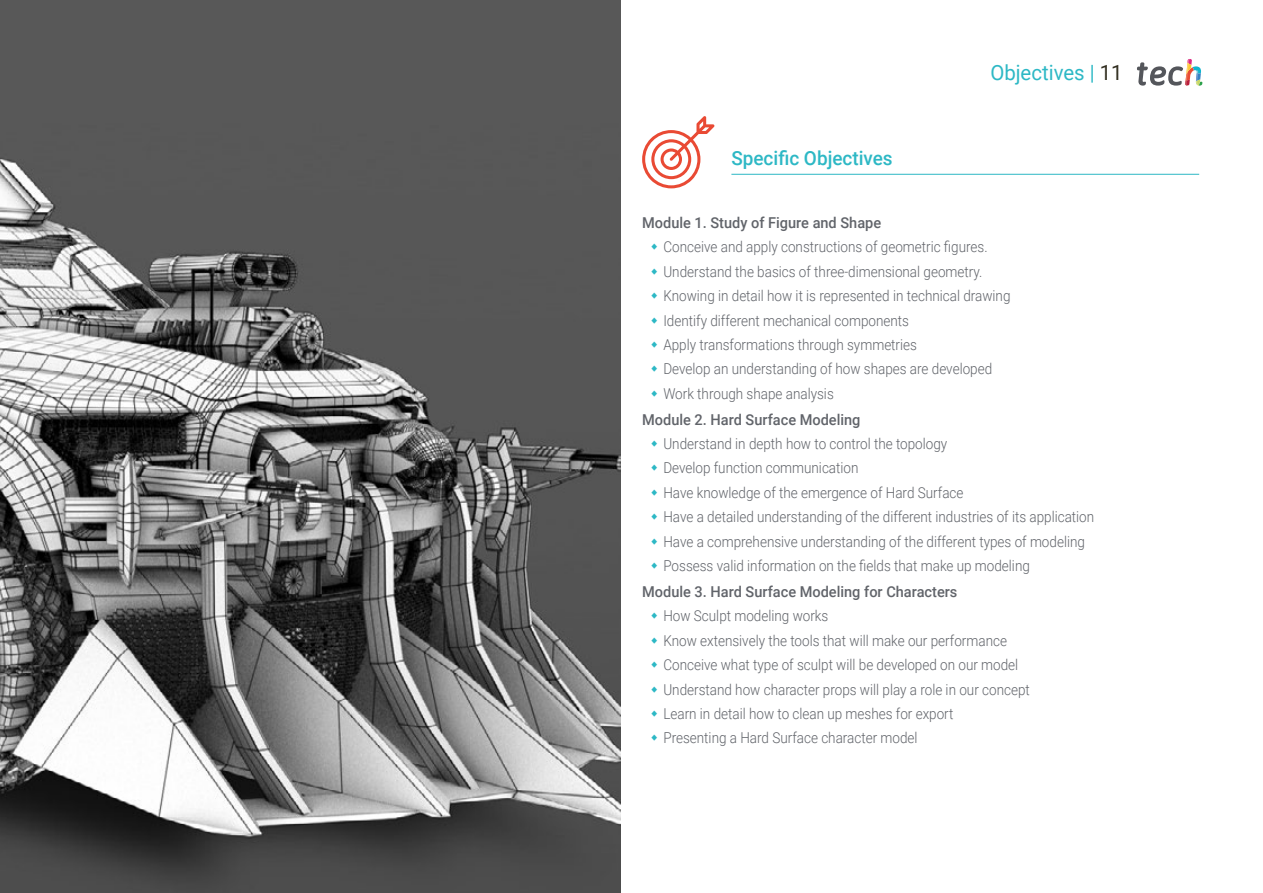
<style>
.page{position:relative;width:1263px;height:893px;background:#fff}
.page>*{position:absolute;margin:0;border:0;box-sizing:border-box;transform-origin:0 0}
.t1{font:21px "Roboto";color:#2db8c5}
.t2{font:500 19.5px "Roboto";color:#2db8c5}
.t3{font:300 15px/24.5px "Roboto";color:#61646a;scale:.9 1}
.t4{font:500 15px "Roboto";color:#61646a}
.s1{color:#312e20}
</style>
<div class="page">
<svg style="left:1137px;top:59px;width:65px;height:27px"></svg>
<hr style="left:731px;top:174px;width:468px;height:1px;background:#2db8c5">
<svg style="left:642px;top:116px;width:72px;height:72px"></svg>
<img style="left:0;top:0;width:621px;height:893px">
<h2 class="t2" style="left:731px;top:145px;width:163px">Specific Objectives</h2>
<h1 class="t1" style="left:990px;top:57px;width:134px">Objectives | <span class="s1">11</span></h1>
<p class="t4" style="left:642px;top:212px;width:241px">Module 1. Study of Figure and Shape</p>
<p class="t3" style="left:663px;top:234px;width:387px">Conceive and apply constructions of geometric figures.<br>Understand the basics of three-dimensional geometry.<br>Knowing in detail how it is represented in technical drawing Identify different mechanical components<br>Apply transformations through symmetries<br>Develop an understanding of how shapes are developed Work through shape analysis</p>
<p class="t4" style="left:642px;top:409px;width:220px">Module 2. Hard Surface Modeling</p>
<p class="t3" style="left:663px;top:431px;width:480px">Understand in depth how to control the topology<br>Develop function communication<br>Have knowledge of the emergence of Hard Surface<br>Have a detailed understanding of the different industries of its application Have a comprehensive understanding of the different types of modeling Possess valid information on the fields that make up modeling</p>
<p class="t4" style="left:642px;top:581px;width:317px">Module 3. Hard Surface Modeling for Characters</p>
<p class="t3" style="left:663px;top:603px;width:409px">How Sculpt modeling works<br>Know extensively the tools that will make our performance Conceive what type of sculpt will be developed on our model Understand how character props will play a role in our concept Learn in detail how to clean up meshes for export<br>Presenting a Hard Surface character model</p>
</div>
